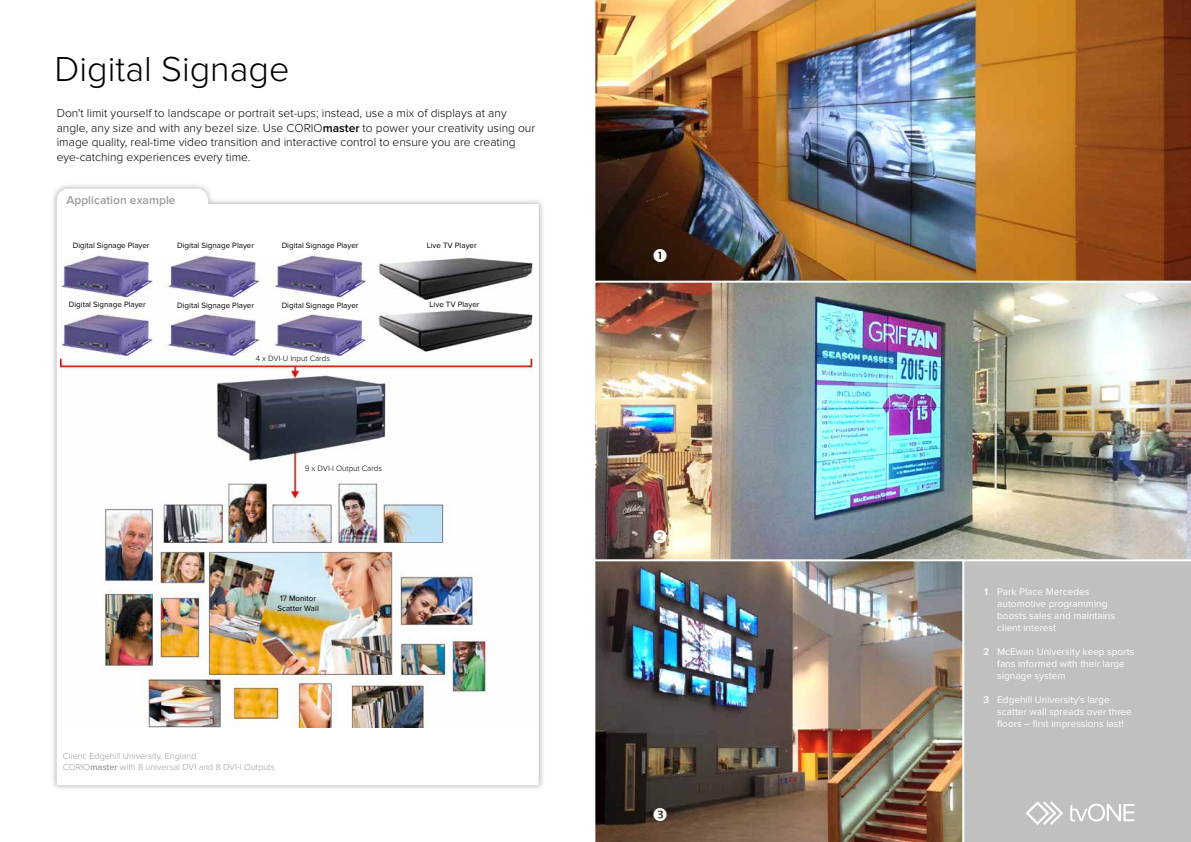
<style>
.page{position:relative;width:1191px;height:842px;background:#fff}
.page>*{position:absolute;margin:0;border:0;box-sizing:border-box;transform-origin:0 0}
.t1{font:300 36px "Proxima Nova";color:#000}
.t2{font:300 12px/14.4px "Proxima Nova";color:#000}
.t3{font:600 12px "Proxima Nova";color:#9d9d9c}
.t4{font:10px/12px "Proxima Nova";color:#fff}
.t5{font:300 9px/10.8px "Proxima Nova";color:#9d9d9c}
.t6{font:8px/9.6px "Proxima Nova";color:#000;text-align:center}
.t7{font:300 8px "Proxima Nova";color:#000}
.s1{font-weight:600}
</style>
<div class="page">
<div style="left:50px;top:182px;width:495px;height:609px;background:#000;opacity:.3"></div>
<svg style="left:57px;top:189px;width:482px;height:596px"></svg>
<img style="left:60px;top:256px;width:474px;height:471px">
<img style="left:595px;top:0;width:596px;height:281px">
<img style="left:595px;top:561px;width:367px;height:281px">
<div style="left:962px;top:561px;width:229px;height:281px;background:#c1c0c0"></div>
<svg style="left:1070px;top:804px;width:64px;height:17px"></svg>
<svg style="left:1025px;top:801px;width:38px;height:24px"></svg>
<img style="left:595px;top:282px;width:596px;height:278px">
<svg style="left:653px;top:249px;width:13px;height:13px"></svg>
<svg style="left:653px;top:807px;width:13px;height:14px"></svg>
<svg style="left:653px;top:530px;width:13px;height:13px"></svg>
<h1 class="t1" style="left:55px;top:49px;width:236px">Digital Signage</h1>
<p class="t2" style="left:57px;top:106px;width:480px">Don't limit yourself to landscape or portrait set-ups; instead, use a mix of displays at any angle, any size and with any bezel size. Use CORIO<span class="s1">master</span> to power your creativity using our image quality, real-time video transition and interactive control to ensure you are creating eye-catching experiences every time.</p>
<p class="t3" style="left:66px;top:193px;width:111px">Application example</p>
<p class="t6" style="left:73px;top:241px;width:78px">Digital Signage Player</p>
<p class="t6" style="left:177px;top:241px;width:78px">Digital Signage Player</p>
<p class="t6" style="left:282px;top:241px;width:78px">Digital Signage Player</p>
<p class="t6" style="left:69px;top:300px;width:78px">Digital Signage Player</p>
<p class="t6" style="left:177px;top:300px;width:78px">Digital Signage Player</p>
<p class="t6" style="left:282px;top:300px;width:78px">Digital Signage Player</p>
<p class="t7" style="left:256px;top:354px;width:76px">4 x DVI-U Input Cards</p>
<p class="t7" style="left:305px;top:463px;width:79px">9 x DVI-I Output Cards</p>
<p class="t6" style="left:427px;top:240px;width:52px">Live TV Player</p>
<p class="t6" style="left:429px;top:300px;width:52px">Live TV Player</p>
<p class="t6" style="left:277px;top:594px;width:43px">17 Monitor<br>Scatter Wall</p>
<p class="t5" style="left:63px;top:750px;width:213px">Client: Edgehill University, England<br>CORIO<span class="s1">master</span> with 8 universal DVI and 8 DVI-I Outputs</p>
<p class="t4" style="left:997px;top:586px;width:119px;text-indent:-14px"><span class="s1">1</span> Park Place Mercedes automotive programming boosts sales and maintains client interest</p>
<p class="t4" style="left:997px;top:646px;width:138px;text-indent:-14px"><span class="s1">2</span> McEwan University keep sports fans informed with their large signage system</p>
<p class="t4" style="left:997px;top:694px;width:136px;text-indent:-14px"><span class="s1">3</span> Edgehill University’s large scatter wall spreads over three floors – first impressions last!</p>
</div>
